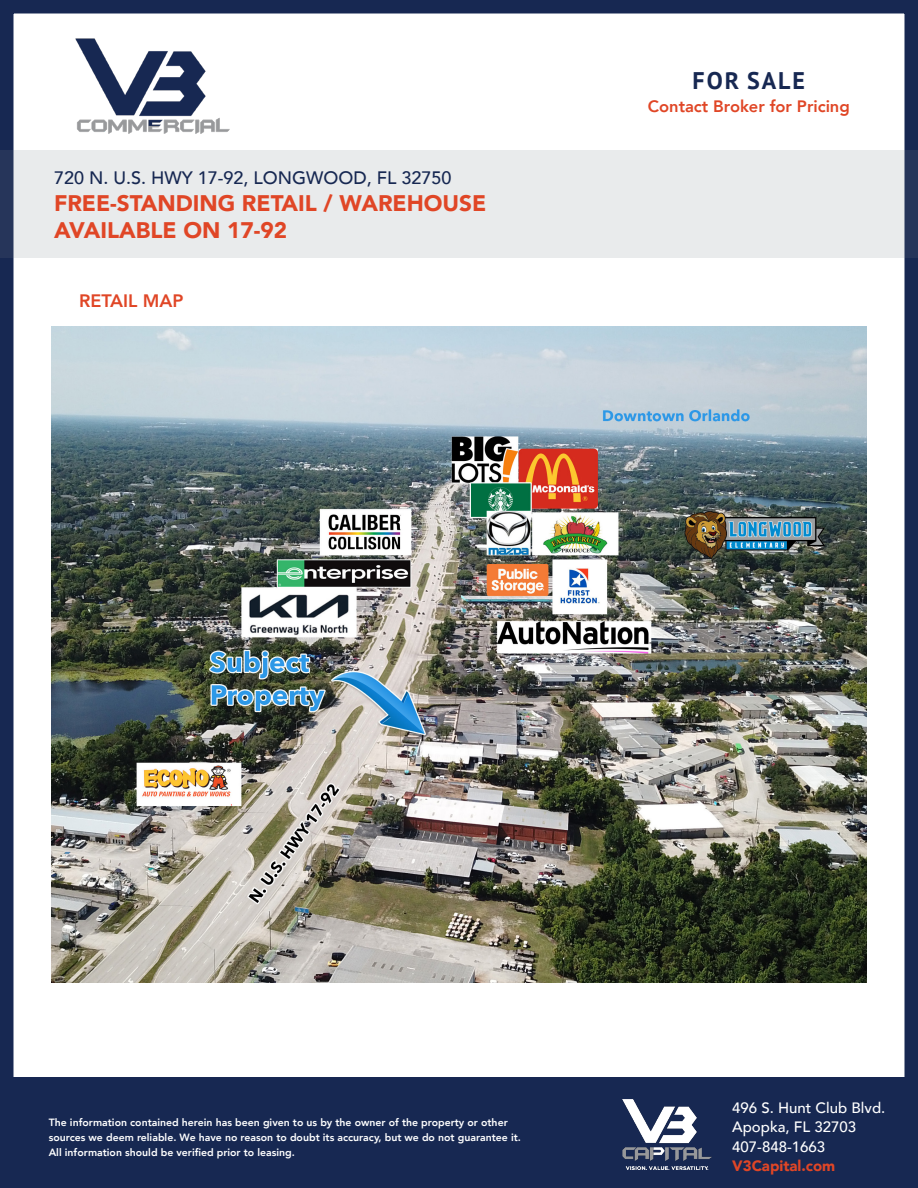
<style>
.page{position:relative;width:918px;height:1188px;background:#fff}
.page>*{position:absolute;margin:0;border:0;box-sizing:border-box;transform-origin:0 0}
.t1{font:700 24px "PT Sans";letter-spacing:.08em;color:#172852}
.t2{font:900 22.5px "Avenir";color:#e04626}
.t3{font:500 18px "Avenir";color:#172852}
.t4{font:800 18px "Avenir";color:#e04626}
.t5{font:800 16.5px "Avenir";color:#e04626}
.t6{font:500 15px "Avenir";color:#fff}
.t7{font:900 15px "Avenir";color:#e04626}
.t8{font:800 10.5px/15px "Avenir";color:#fff}
</style>
<div class="page">
<img style="left:75px;top:38px;width:155px;height:96px">
<div style="left:0;top:0;width:918px;height:1188px;border:14px solid #172852"></div>
<div style="left:0;top:150px;width:918px;height:107px;background:#e9ebec"></div>
<div style="left:0;top:1078px;width:918px;height:110px;background:#172852"></div>
<img style="left:623px;top:1100px;width:89px;height:70px">
<img style="left:51px;top:326px;width:816px;height:656px">
<p class="t3" style="left:54px;top:162px;width:399px">720 N. U.S. HWY 17-92, LONGWOOD, FL 32750</p>
<p class="t2" style="left:54px;top:184px;width:434px">FREE-STANDING RETAIL / WAREHOUSE</p>
<p class="t2" style="left:54px;top:211px;width:235px">AVAILABLE ON 17-92</p>
<p class="t4" style="left:79px;top:287px;width:106px">RETAIL MAP</p>
<p class="t1" style="left:693px;top:65px;width:114px">FOR SALE</p>
<p class="t5" style="left:648px;top:93px;width:203px">Contact Broker for Pricing</p>
<p class="t8" style="left:49px;top:1115px;width:474px">The information contained herein has been given to us by the owner of the property or other sources we deem reliable. We have no reason to doubt its accuracy, but we do not guarantee it.<br>All information should be verified prior to leasing.</p>
<p class="t6" style="left:732px;top:1095px;width:155px">496 S. Hunt Club Blvd.</p>
<p class="t6" style="left:732px;top:1114px;width:125px">Apopka, FL 32703</p>
<p class="t6" style="left:732px;top:1134px;width:94px">407-848-1663</p>
<p class="t7" style="left:732px;top:1153px;width:105px">V3Capital.com</p>
</div>
